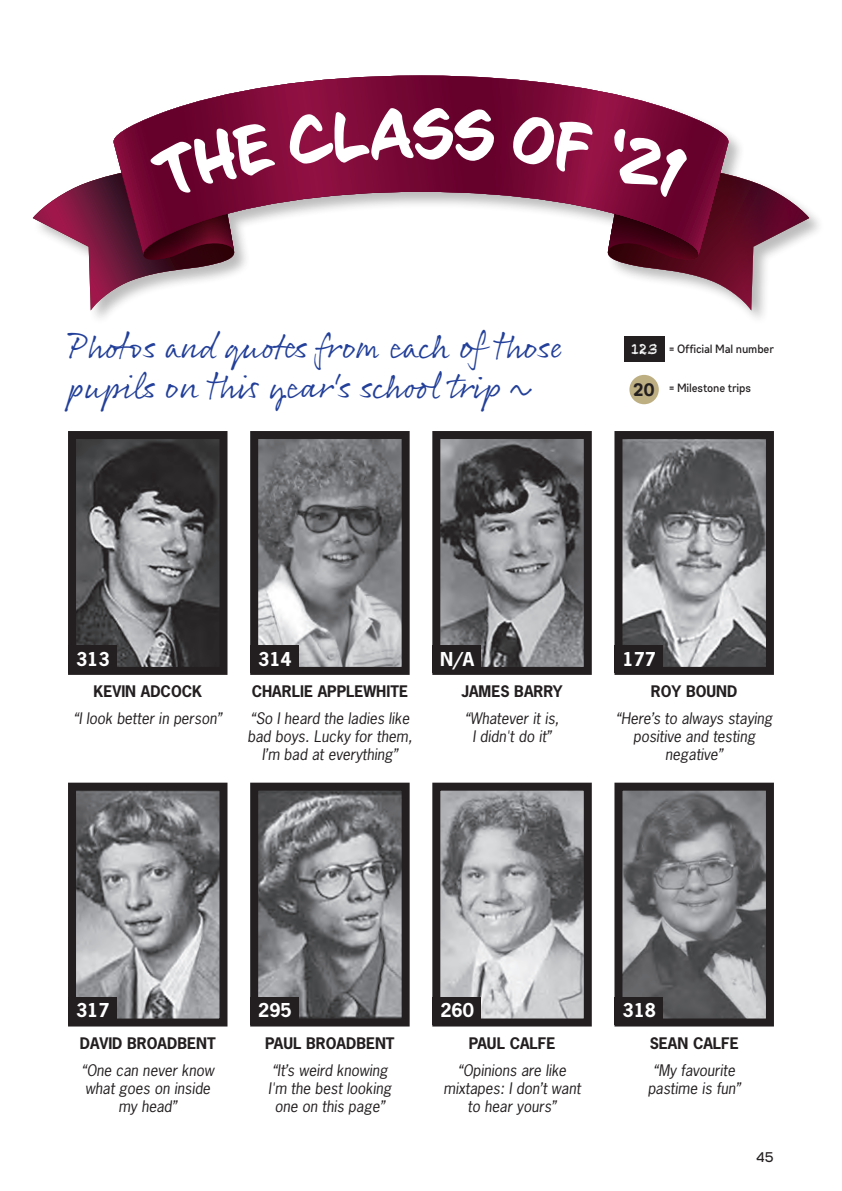
<style>
.page{position:relative;width:842px;height:1191px;background:#fff}
.page>*{position:absolute;margin:0;border:0;box-sizing:border-box;transform-origin:0 0}
.t1{font:36px "Rollerscript Smooth";letter-spacing:-.01em;color:#223f99}
.t2{font:700 18px "News Gothic Std";color:#fff}
.t3{font:18px "Gabriel Sans Cond Bold";color:#231f20}
.t4{font:italic 15px/18px "News Gothic Std";color:#231f20;text-align:center}
.t5{font:700 15px "News Gothic Std";color:#231f20}
.t6{font:14.4px "Chalkduster";color:#fff}
.t7{font:14px "Gabriel Sans Cond Medium";color:#231f20}
.t8{font:12px "Gabriel Sans Cond Medium";color:#231f20}
</style>
<div class="page">
<img style="left:623px;top:440px;width:142px;height:226px">
<div style="left:614px;top:431px;width:160px;height:244px;border:8px solid #231f20"></div>
<div style="left:624px;top:336px;width:40px;height:25px;background:#231f20"></div>
<img style="left:77px;top:440px;width:141px;height:226px">
<div style="left:68px;top:431px;width:159px;height:244px;border:8px solid #231f20"></div>
<img style="left:259px;top:440px;width:142px;height:226px">
<div style="left:250px;top:431px;width:160px;height:244px;border:8px solid #231f20"></div>
<img style="left:441px;top:440px;width:142px;height:226px">
<div style="left:432px;top:431px;width:160px;height:244px;border:8px solid #231f20"></div>
<img style="left:77px;top:791px;width:141px;height:226px">
<div style="left:68px;top:782px;width:159px;height:244px;border:8px solid #231f20"></div>
<img style="left:259px;top:791px;width:142px;height:226px">
<div style="left:250px;top:782px;width:160px;height:244px;border:8px solid #231f20"></div>
<img style="left:441px;top:791px;width:142px;height:226px">
<div style="left:432px;top:782px;width:160px;height:244px;border:8px solid #231f20"></div>
<img style="left:623px;top:791px;width:142px;height:226px">
<div style="left:614px;top:782px;width:160px;height:244px;border:8px solid #231f20"></div>
<div style="left:68px;top:645px;width:49px;height:28px;background:#231f20"></div>
<div style="left:250px;top:645px;width:49px;height:28px;background:#231f20"></div>
<div style="left:432px;top:645px;width:49px;height:28px;background:#231f20"></div>
<div style="left:614px;top:645px;width:49px;height:28px;background:#231f20"></div>
<div style="left:68px;top:997px;width:49px;height:27px;background:#231f20"></div>
<div style="left:250px;top:997px;width:49px;height:27px;background:#231f20"></div>
<div style="left:432px;top:997px;width:49px;height:27px;background:#231f20"></div>
<div style="left:614px;top:997px;width:49px;height:27px;background:#231f20"></div>
<svg style="left:185px;top:76px;width:527px;height:146px"></svg>
<div style="left:629px;top:375px;width:30px;height:29px;background:#beaf83;border-radius:50%"></div>
<svg style="left:33px;top:105px;width:465px;height:205px"></svg>
<svg style="left:510px;top:114px;width:86px;height:64px"></svg>
<svg style="left:606px;top:126px;width:203px;height:184px"></svg>
<p class="t1" style="left:68px;top:324px;width:496px">Photos and quotes from each of those</p>
<p class="t1" style="left:68px;top:364px;width:469px">pupils on this year's school trip~</p>
<p class="t6" style="left:631px;top:341px;width:28px">123</p>
<p class="t8" style="left:670px;top:341px;width:106px">= Official Mal number</p>
<p class="t3" style="left:634px;top:379px;width:23px">20</p>
<p class="t8" style="left:670px;top:381px;width:83px">= Milestone trips</p>
<p class="t2" style="left:76px;top:647px;width:35px">313</p>
<p class="t2" style="left:258px;top:647px;width:35px">314</p>
<p class="t2" style="left:440px;top:647px;width:36px">N/A</p>
<p class="t2" style="left:622px;top:647px;width:35px">177</p>
<p class="t5" style="left:93px;top:682px;width:110px">KEVIN ADCOCK</p>
<p class="t4" style="left:73px;top:709px;width:150px">“I look better in person”</p>
<p class="t5" style="left:252px;top:682px;width:158px">CHARLIE APPLEWHITE</p>
<p class="t4" style="left:247px;top:709px;width:166px">“So I heard the ladies like bad boys. Lucky for them,<br>I’m bad at everything”</p>
<p class="t5" style="left:461px;top:682px;width:103px">JAMES BARRY</p>
<p class="t4" style="left:465px;top:709px;width:96px">“Whatever it is,<br>I didn't do it”</p>
<p class="t5" style="left:651px;top:682px;width:88px">ROY BOUND</p>
<p class="t4" style="left:616px;top:709px;width:158px">“Here’s to always staying positive and testing negative”</p>
<p class="t2" style="left:76px;top:998px;width:35px">317</p>
<p class="t2" style="left:258px;top:998px;width:35px">295</p>
<p class="t2" style="left:440px;top:998px;width:35px">260</p>
<p class="t2" style="left:622px;top:998px;width:35px">318</p>
<p class="t5" style="left:80px;top:1033px;width:137px">DAVID BROADBENT</p>
<p class="t4" style="left:81px;top:1061px;width:134px">“One can never know what goes on inside my head”</p>
<p class="t5" style="left:265px;top:1033px;width:131px">PAUL BROADBENT</p>
<p class="t4" style="left:268px;top:1061px;width:125px">“It’s weird knowing<br>I'm the best looking one on this page”</p>
<p class="t5" style="left:469px;top:1033px;width:88px">PAUL CALFE</p>
<p class="t4" style="left:443px;top:1061px;width:139px">“Opinions are like mixtapes: I don’t want to hear yours”</p>
<p class="t5" style="left:650px;top:1033px;width:90px">SEAN CALFE</p>
<p class="t4" style="left:648px;top:1061px;width:94px">“My favourite pastime is fun”</p>
<p class="t7" style="left:756px;top:1148px;width:19px">45</p>
</div>
